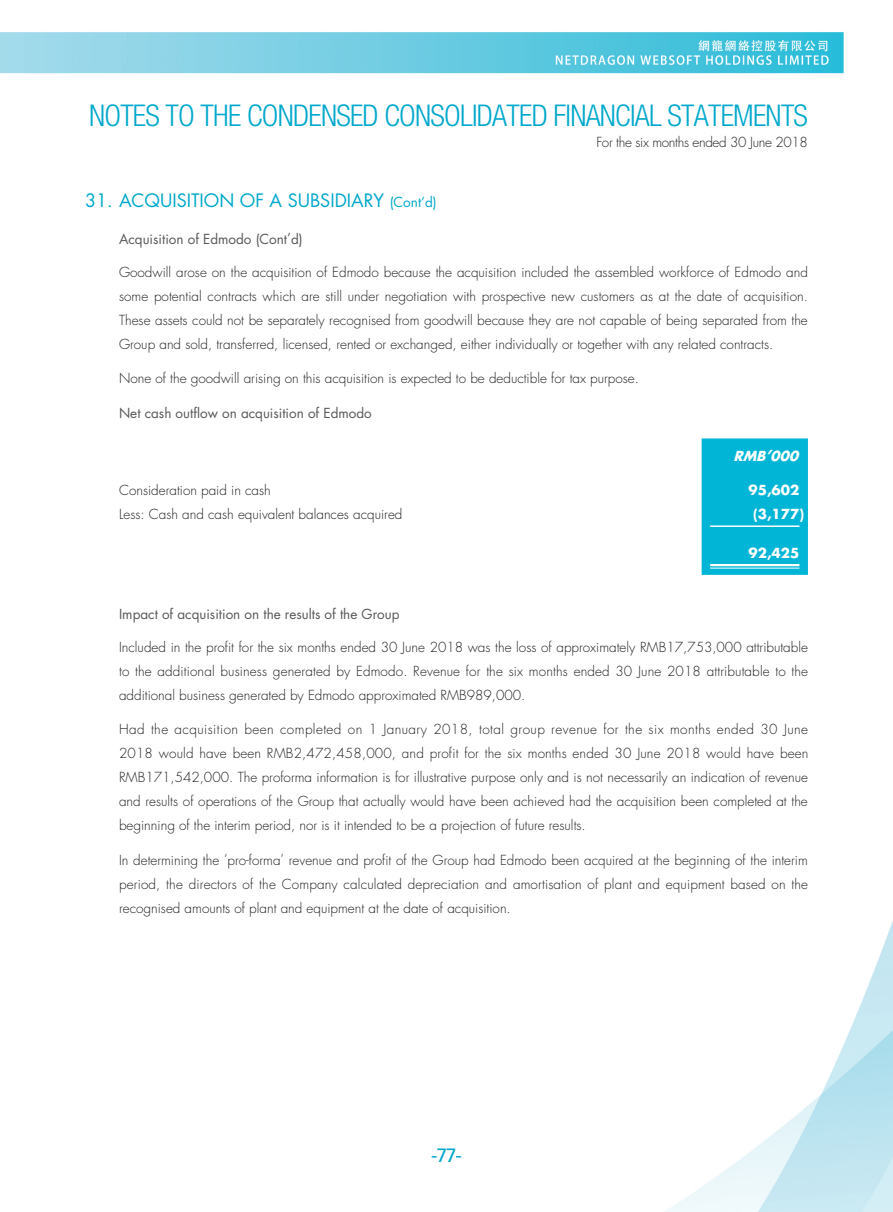
<style>
.page{position:relative;width:893px;height:1212px;background:#fff}
.page>*{position:absolute;margin:0;border:0;box-sizing:border-box;transform-origin:0 0}
.t1{font:300 condensed 30px "Helvetica Neue LT Std";letter-spacing:-.025em;color:#00a8cc}
.t2{font:19.35px "Frutiger LT Std";color:#00a8cc}
._3__標題{font:18px "Futura Std";color:#00a8cc}
._1__內文{font:300 13.5px/24px "Futura Std";color:#231f20;text-align:justify}
._4__副標題{font:13.5px "Futura Std";color:#57585a}
._1__內文-2{font:300 13.5px "Futura Std";letter-spacing:-.025em;color:#231f20}
._1__內文-3{font:700 13.5px "Futura Std";color:#fff}
._1__內文-4{font:italic 700 13.5px "Futura Std";color:#fff}
.s1{font-size:13.5px}
</style>
<div class="page">
<img style="left:0;top:32px;width:893px;height:1180px">
<div style="left:702px;top:438px;width:106px;height:137px;background:#00b5d5"></div>
<hr style="left:710px;top:525px;width:89px;height:2px;background:#fff">
<hr style="left:710px;top:564px;width:89px;height:2px;background:#fff">
<hr style="left:710px;top:568px;width:89px;height:1px;background:#fff">
<h1 class="t1" style="left:89px;top:98px;width:720px">NOTES TO THE CONDENSED CONSOLIDATED FINANCIAL STATEMENTS</h1>
<p class="_1__內文-2" style="left:596px;top:133px;width:213px">For the six months ended 30 June 2018</p>
<p class="_3__標題" style="left:85px;top:189px;width:353px">31. ACQUISITION OF A SUBSIDIARY <span class="s1">(Cont’d)</span></p>
<p class="_4__副標題" style="left:119px;top:231px;width:185px">Acquisition of Edmodo (Cont’d)</p>
<p class="_1__內文" style="left:119px;top:260px;width:690px">Goodwill arose on the acquisition of Edmodo because the acquisition included the assembled workforce of Edmodo and some potential contracts which are still under negotiation with prospective new customers as at the date of acquisition.<br>These assets could not be separately recognised from goodwill because they are not capable of being separated from the Group and sold, transferred, licensed, rented or exchanged, either individually or together with any related contracts.</p>
<p class="_1__內文" style="left:119px;top:367px;width:521px">None of the goodwill arising on this acquisition is expected to be deductible for tax purpose.</p>
<p class="_4__副標題" style="left:119px;top:404px;width:254px">Net cash outflow on acquisition of Edmodo</p>
<p class="_1__內文-4" style="left:734px;top:447px;width:71px">RMB’000</p>
<p class="_1__內文" style="left:119px;top:479px;width:153px">Consideration paid in cash</p>
<p class="_1__內文-3" style="left:748px;top:481px;width:52px">95,602</p>
<p class="_1__內文" style="left:119px;top:503px;width:285px">Less: Cash and cash equivalent balances acquired</p>
<p class="_1__內文-3" style="left:753px;top:505px;width:53px">(3,177)</p>
<p class="_1__內文-3" style="left:748px;top:544px;width:52px">92,425</p>
<p class="_4__副標題" style="left:119px;top:606px;width:282px">Impact of acquisition on the results of the Group</p>
<p class="_1__內文" style="left:119px;top:635px;width:691px">Included in the profit for the six months ended 30 June 2018 was the loss of approximately RMB17,753,000 attributable to the additional business generated by Edmodo. Revenue for the six months ended 30 June 2018 attributable to the additional business generated by Edmodo approximated RMB989,000.</p>
<p class="_1__內文" style="left:119px;top:718px;width:691px">Had the acquisition been completed on 1 January 2018, total group revenue for the six months ended 30 June 2018 would have been RMB2,472,458,000, and profit for the six months ended 30 June 2018 would have been RMB171,542,000. The proforma information is for illustrative purpose only and is not necessarily an indication of revenue and results of operations of the Group that actually would have been achieved had the acquisition been completed at the beginning of the interim period, nor is it intended to be a projection of future results.</p>
<p class="_1__內文" style="left:119px;top:848px;width:691px">In determining the ‘pro-forma’ revenue and profit of the Group had Edmodo been acquired at the beginning of the interim period, the directors of the Company calculated depreciation and amortisation of plant and equipment based on the recognised amounts of plant and equipment at the date of acquisition.</p>
<h2 class="t2" style="left:431px;top:1144px;width:32px">-77-</h2>
</div>
